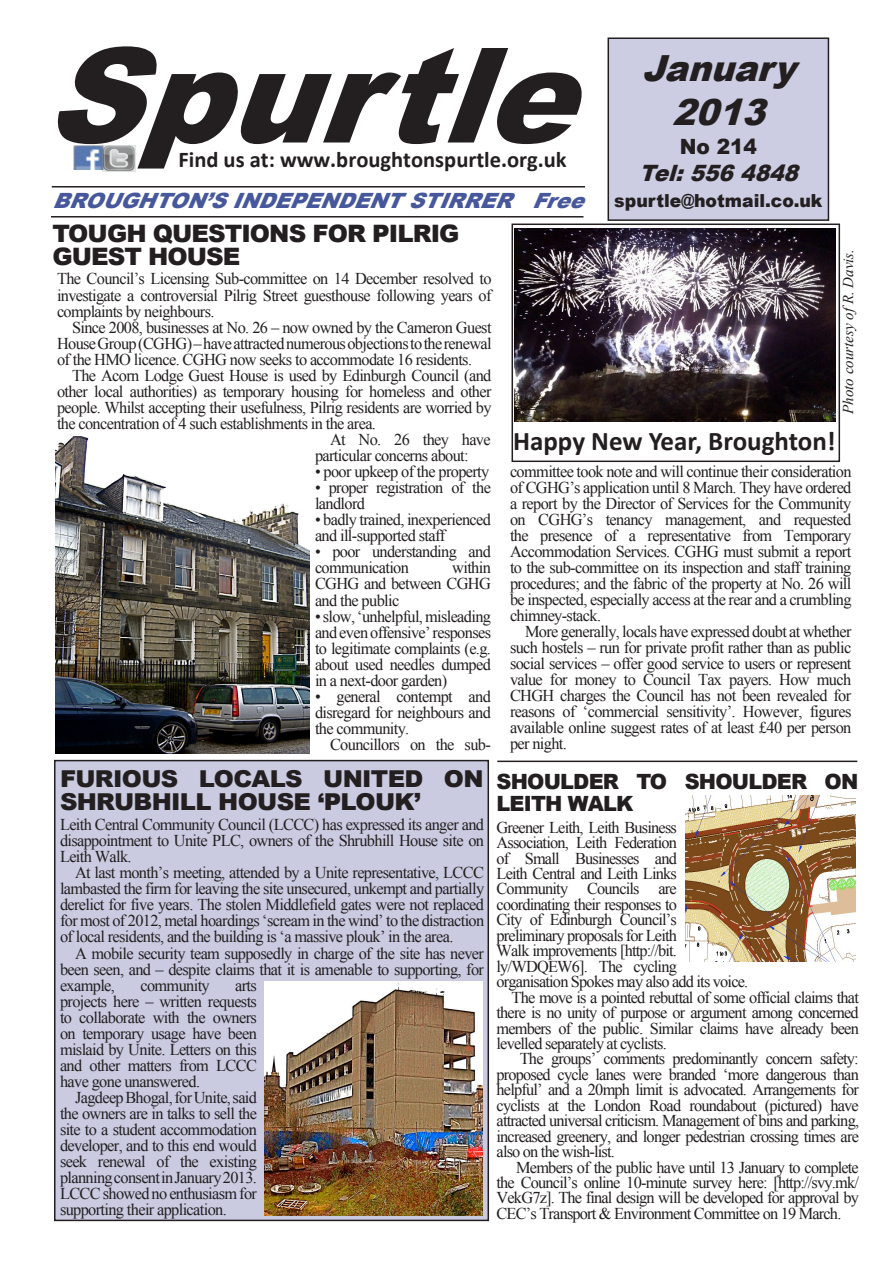
<style>
.page{position:relative;width:893px;height:1263px;background:#fff}
.page>*{position:absolute;margin:0;border:0;box-sizing:border-box;transform-origin:0 0}
.t1{font:italic 900 132px "Arial";color:#231f20}
.t2{font:italic 900 36px/43.2px "Arial";color:#231f20;text-align:center;scale:.96 1}
.t3{font:700 27px "Calibri";color:#231f20}
.t4{font:900 24px/22.5px "Arial";letter-spacing:-.04em;color:#231f20}
.t5{font:900 23.25px/22.5px "Arial";letter-spacing:-.03em;color:#231f20;scale:1.04 1}
.t6{font:700 22.5px "Calibri";color:#231f20}
.t7{font:italic 900 22.5px "Arial";color:#231f20;scale:.96 1}
.t8{font:italic 900 21px "Arial";color:#46579c}
.t9{font:900 21px/22.5px "Arial";letter-spacing:-.04em;color:#231f20}
.t10{font:900 21px "Arial";letter-spacing:-.04em;color:#231f20;scale:.96 1}
.t11{font:900 18px "Arial";color:#231f20;scale:.96 1}
.t12{font:16.5px/16px "Times New Roman";letter-spacing:-.04em;color:#231f20;text-align:justify}
.t13{font:italic 15px "Times New Roman";color:#231f20}
</style>
<div class="page">
<div style="left:608px;top:38px;width:220px;height:182px;background:#cccce2"></div>
<div style="left:608px;top:38px;width:221px;height:183px;border:2px solid #231f20"></div>
<hr style="left:51px;top:216px;width:532px;height:2px;background:#231f20">
<hr style="left:52px;top:186px;width:533px;height:2px;background:#231f20">
<img style="left:102px;top:146px;width:33px;height:25px">
<img style="left:73px;top:145px;width:32px;height:24px">
<div style="left:512px;top:224px;width:328px;height:238px;border:2px solid #231f20"></div>
<div style="left:55px;top:760px;width:433px;height:460px;background:#cacae1"></div>
<div style="left:54px;top:760px;width:435px;height:461px;border:2px solid #231f20"></div>
<img style="left:514px;top:228px;width:322px;height:194px">
<hr style="left:497px;top:760px;width:360px;height:2px;background:#231f20">
<img style="left:264px;top:981px;width:218px;height:234px">
<img style="left:56px;top:437px;width:253px;height:316px">
<img style="left:686px;top:795px;width:169px;height:166px">
<h1 class="t1" style="left:44px;top:-3px;width:595px">Spurtle</h1>
<p class="t8" style="left:52px;top:185px;width:544px">BROUGHTON’SINDEPENDENTSTIRRER Free</p>
<h3 class="t4" style="left:52px;top:221px;width:409px">TOUGH QUESTIONS FOR PILRIG<br>GUEST HOUSE</h3>
<h2 class="t2" style="left:642px;top:46px;width:176px">January<br>2013</h2>
<p class="t10" style="left:680px;top:131px;width:82px">No 214</p>
<h3 class="t7" style="left:639px;top:157px;width:176px">Tel:5564848</h3>
<p class="t11" style="left:614px;top:188px;width:218px">spurtle@hotmail.co.uk</p>
<h3 class="t6" style="left:178px;top:150px;width:390px">Find us at: www.broughtonspurtle.org.uk</h3>
<p class="t13" style="left:840px;top:414px;width:166px;rotate:-90deg">Photo courtesy of R. Davis.</p>
<p class="t12" style="left:57px;top:271px;width:436px">The Council’s Licensing Sub-committee on 14 December resolved to investigate a controversial Pilrig Street guesthouse following years of complaints by neighbours.</p>
<p class="t12" style="left:57px;top:319px;width:436px;text-indent:15px">Since 2008, businesses at No. 26 – now owned by the Cameron Guest House Group (CGHG) – have attracted numerous objections to the renewal of the HMO licence. CGHG now seeks to accommodate 16 residents.</p>
<p class="t12" style="left:72px;top:367px;width:421px">The Acorn Lodge Guest House is used by Edinburgh Council (and</p>
<p class="t12" style="left:57px;top:383px;width:436px">other local authorities) as temporary housing for homeless and other</p>
<p class="t12" style="left:57px;top:399px;width:436px">people. Whilst accepting their usefulness, Pilrig residents are worried by</p>
<p class="t12" style="left:57px;top:415px;width:321px">the concentration of 4 such establishments in the area.</p>
<p class="t12" style="left:330px;top:431px;width:162px">At No. 26 they have</p>
<p class="t12" style="left:315px;top:447px;width:155px">particular concerns about:</p>
<p class="t12" style="left:315px;top:463px;width:176px">• poor upkeep of the property</p>
<p class="t12" style="left:315px;top:479px;width:177px">• proper registration of the landlord</p>
<p class="t12" style="left:315px;top:512px;width:178px">• badly trained, inexperienced and ill-supported staff</p>
<p class="t12" style="left:315px;top:544px;width:177px">• poor understanding and communication</p>
<h3 class="t3" style="left:513px;top:430px;width:324px">Happy New Year, Broughton!</h3>
<p class="t12" style="left:510px;top:463px;width:343px">committee took note and will continue their consideration of CGHG’s application until 8 March. They have ordered a report by the Director of Services for the Community on CGHG’s tenancy management, and requested the presence of a representative from Temporary Accommodation Services. CGHG must submit a report to the sub-committee on its inspection and staff training procedures; and the fabric of the property at No. 26 will be inspected, especially access at the rear and a crumbling chimney-stack.</p>
<p class="t12" style="left:510px;top:623px;width:343px;text-indent:15px">More generally, locals have expressed doubt at whether such hostels – run for private profit rather than as public social services – offer good service to users or represent value for money to Council Tax payers. How much CHGH charges the Council has not been revealed for reasons of ‘commercial sensitivity’. However, figures available online suggest rates of at least £40 per person per night.</p>
<p class="t9" style="left:496px;top:769px;width:363px">SHOULDER TO SHOULDER ON<br>LEITH WALK</p>
<p class="t12" style="left:496px;top:819px;width:182px">Greener Leith, Leith Business</p>
<p class="t12" style="left:496px;top:834px;width:182px">Association, Leith Federation</p>
<p class="t12" style="left:496px;top:850px;width:182px">of Small Businesses and</p>
<p class="t12" style="left:496px;top:865px;width:182px">Leith Central and Leith Links</p>
<p class="t12" style="left:496px;top:881px;width:182px">Community Councils are</p>
<p class="t12" style="left:496px;top:896px;width:182px">coordinating their responses to</p>
<p class="t12" style="left:496px;top:912px;width:182px">City of Edinburgh Council’s</p>
<p class="t12" style="left:496px;top:927px;width:182px">preliminary proposals for Leith</p>
<p class="t12" style="left:496px;top:943px;width:182px">Walk improvements [http://bit.</p>
<p class="t12" style="left:496px;top:958px;width:182px">ly/WDQEW6]. The cycling</p>
<p class="t12" style="left:496px;top:973px;width:253px">organisation Spokes may also add its voice.</p>
<p class="t12" style="left:512px;top:989px;width:349px">The move is a pointed rebuttal of some official claims that</p>
<p class="t12" style="left:496px;top:1004px;width:364px">there is no unity of purpose or argument among concerned</p>
<p class="t12" style="left:496px;top:1020px;width:364px">members of the public. Similar claims have already been</p>
<p class="t12" style="left:496px;top:1035px;width:172px">levelled separately at cyclists.</p>
<p class="t12" style="left:520px;top:1051px;width:341px">The groups’ comments predominantly concern safety:</p>
<p class="t12" style="left:496px;top:1066px;width:364px">proposed cycle lanes were branded ‘more dangerous than</p>
<p class="t12" style="left:496px;top:1082px;width:364px">helpful’ and a 20mph limit is advocated. Arrangements for</p>
<p class="t12" style="left:496px;top:1097px;width:364px">cyclists at the London Road roundabout (pictured) have</p>
<p class="t12" style="left:496px;top:1112px;width:364px">attracted universal criticism. Management of bins and parking,</p>
<p class="t12" style="left:496px;top:1128px;width:364px">increased greenery, and longer pedestrian crossing times are</p>
<p class="t12" style="left:496px;top:1143px;width:120px">also on the wish-list.</p>
<p class="t12" style="left:516px;top:1159px;width:344px">Members of the public have until 13 January to complete</p>
<p class="t12" style="left:496px;top:1174px;width:364px">the Council’s online 10-minute survey here: [http://svy.mk/</p>
<p class="t12" style="left:496px;top:1190px;width:364px">VekG7z]. The final design will be developed for approval by</p>
<p class="t12" style="left:496px;top:1205px;width:346px">CEC’s Transport &amp; Environment Committee on 19 March.</p>
<p class="t12" style="left:315px;top:560px;width:177px;text-indent:137px">within CGHG and between CGHG and the public</p>
<p class="t12" style="left:315px;top:608px;width:178px">• slow, ‘unhelpful, misleading and even offensive’ responses to legitimate complaints (e.g. about used needles dumped in a next-door garden)</p>
<p class="t12" style="left:315px;top:688px;width:177px">• general contempt and disregard for neighbours and the community.</p>
<p class="t12" style="left:330px;top:736px;width:162px">Councillors on the sub-</p>
<h3 class="t5" style="left:60px;top:767px;width:409px">FURIOUS LOCALS UNITED ON<br>SHRUBHILL HOUSE ‘PLOUK’</h3>
<p class="t12" style="left:60px;top:816px;width:426px">Leith Central Community Council (LCCC) has expressed its anger and disappointment to Unite PLC, owners of the Shrubhill House site on Leith Walk.</p>
<p class="t12" style="left:60px;top:865px;width:426px;text-indent:15px">At last month’s meeting, attended by a Unite representative, LCCC lambasted the firm for leaving the site unsecured, unkempt and partially derelict for five years. The stolen Middlefield gates were not replaced for most of 2012, metal hoardings ‘scream in the wind’ to the distraction of local residents, and the building is ‘a massive plouk’ in the area.</p>
<p class="t12" style="left:60px;top:945px;width:426px;text-indent:15px">A mobile security team supposedly in charge of the site has never been seen, and – despite claims that it is amenable to supporting, for example,</p>
<p class="t12" style="left:140px;top:977px;width:71px">community</p>
<p class="t12" style="left:60px;top:977px;width:198px;text-indent:175px">arts projects here – written requests to collaborate with the owners on temporary usage have been mislaid by Unite. Letters on this and other matters from LCCC have gone unanswered.</p>
<p class="t12" style="left:60px;top:1089px;width:199px;text-indent:15px">Jagdeep Bhogal, for Unite, said the owners are in talks to sell the site to a student accommodation developer, and to this end would seek renewal of the existing planning consent in January 2013.<br>LCCC showed no enthusiasm for supporting their application.</p>
</div>
